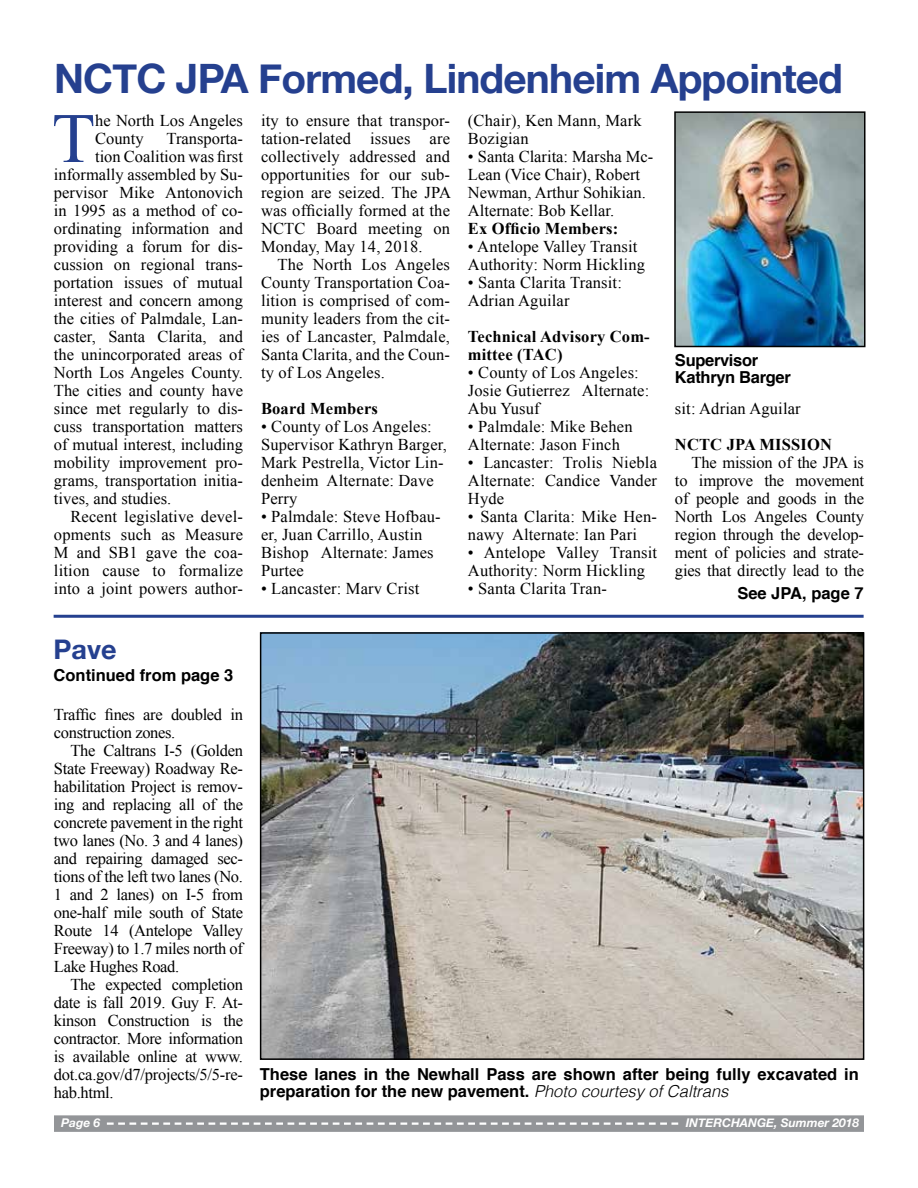
<style>
.page{position:relative;width:918px;height:1188px;background:#fff}
.page>*{position:absolute;margin:0;border:0;box-sizing:border-box;transform-origin:0 0}
.t1{font:70.8px "Times New Roman";color:#25408f}
.t2{font:700 40.5px "Helvetica Neue";letter-spacing:-.02em;color:#25408f}
.t3{font:700 27px "Helvetica Neue";color:#25408f}
.t4{font:16.5px/18px "Times New Roman";color:#000}
.t5{font:700 16.5px/17.2px "Helvetica";color:#000}
.t6{font:700 16.5px/18px "Times New Roman";letter-spacing:.01em;color:#000}
.t7{font:16.5px/18px "Times New Roman";letter-spacing:-.02em;color:#000}
.t8{font:700 16.5px/17.2px "Helvetica";letter-spacing:-.02em;color:#000}
.t9{font:italic 700 12px "Helvetica Neue";color:#fff}
.s1{font-weight:300;font-style:italic}
</style>
<div class="page">
<div style="left:54px;top:1115px;width:810px;height:17px;background:#939598"></div>
<svg style="left:107px;top:1123px;width:571px;height:2px"></svg>
<hr style="left:54px;top:615px;width:810px;height:3px;background:#25408f">
<img style="left:263px;top:635px;width:598px;height:422px">
<div style="left:260px;top:632px;width:604px;height:428px;border:2px solid #000"></div>
<img style="left:677px;top:114px;width:186px;height:230px">
<div style="left:674px;top:111px;width:192px;height:236px;border:2px solid #000"></div>
<h2 class="t2" style="left:54px;top:47px;width:790px">NCTC JPA Formed, Lindenheim Appointed</h2>
<h1 class="t1" style="left:52px;top:91px;width:45px">T</h1>
<p class="t4" style="left:95px;top:111px;width:149px">he North Los Angeles<br>County</p>
<p class="t4" style="left:261px;top:111px;width:191px;text-align:justify">ity to ensure that transpor&shy;tation-related issues are collectively addressed and opportunities for our sub&shy;region are seized. The JPA was officially formed at the NCTC Board meeting on Monday, May 14, 2018.</p>
<p class="t4" style="left:261px;top:255px;width:191px;text-align:justify;text-indent:16px">The North Los Angeles County Transportation Coa&shy;lition is comprised of com&shy;munity leaders from the cit&shy;ies of Lancaster, Palmdale, Santa Clarita, and the Coun&shy;ty of Los Angeles.</p>
<p class="t6" style="left:261px;top:399px;width:119px">Board Members</p>
<p class="t4" style="left:261px;top:417px;width:188px">• County of Los Angeles:<br>Supervisor Kathryn Barger,<br>Mark Pestrella, Victor Lin&shy;denheim Alternate: Dave<br>Perry</p>
<p class="t4" style="left:261px;top:507px;width:181px">• Palmdale: Steve Hofbau&shy;er, Juan Carrillo, Austin<br>Bishop Alternate: James<br>Purtee</p>
<p class="t4" style="left:261px;top:579px;width:160px">• Lancaster: Marv Crist</p>
<p class="t4" style="left:468px;top:111px;width:175px">(Chair), Ken Mann, Mark<br>Bozigian</p>
<p class="t4" style="left:468px;top:147px;width:187px">• Santa Clarita: Marsha Mc-<br>Lean (Vice Chair), Robert<br>Newman, Arthur Sohikian.<br>Alternate: Bob Kellar.</p>
<p class="t6" style="left:468px;top:219px;width:152px">Ex Officio Members:</p>
<p class="t4" style="left:468px;top:237px;width:179px">• Antelope Valley Transit<br>Authority: Norm Hickling</p>
<p class="t4" style="left:468px;top:273px;width:155px">• Santa Clarita Transit:<br>Adrian Aguilar</p>
<p class="t6" style="left:468px;top:327px;width:183px">Technical Advisory Com&shy;mittee (TAC)</p>
<p class="t4" style="left:468px;top:363px;width:183px">• County of Los Angeles:<br>Josie Gutierrez Alternate:<br>Abu Yusuf</p>
<p class="t4" style="left:468px;top:417px;width:166px">• Palmdale: Mike Behen<br>Alternate: Jason Finch</p>
<p class="t4" style="left:468px;top:453px;width:191px;text-align:justify">• Lancaster: Trolis Niebla Alternate: Candice Vander Hyde</p>
<p class="t4" style="left:468px;top:507px;width:191px">• Santa Clarita: Mike Hen&shy;nawy Alternate: Ian Pari</p>
<p class="t4" style="left:468px;top:543px;width:191px">• Antelope Valley Transit<br>Authority: Norm Hickling</p>
<p class="t4" style="left:468px;top:579px;width:140px">• Santa Clarita Tran-</p>
<p class="t4" style="left:167px;top:129px;width:78px">Transporta-</p>
<p class="t4" style="left:95px;top:147px;width:149px">tion Coalition was first</p>
<p class="t4" style="left:54px;top:165px;width:190px">informally assembled by Su-</p>
<p class="t4" style="left:54px;top:183px;width:191px">pervisor Mike Antonovich</p>
<p class="t4" style="left:54px;top:201px;width:191px">in 1995 as a method of co-</p>
<p class="t4" style="left:54px;top:219px;width:191px">ordinating information and</p>
<p class="t4" style="left:54px;top:237px;width:191px">providing a forum for dis-</p>
<p class="t4" style="left:54px;top:255px;width:191px">cussion on regional trans-</p>
<p class="t4" style="left:54px;top:273px;width:191px">portation issues of mutual</p>
<p class="t4" style="left:54px;top:291px;width:191px">interest and concern among</p>
<p class="t4" style="left:54px;top:309px;width:191px">the cities of Palmdale, Lan-</p>
<p class="t4" style="left:54px;top:327px;width:191px">caster, Santa Clarita, and</p>
<p class="t4" style="left:54px;top:345px;width:191px">the unincorporated areas of</p>
<p class="t4" style="left:54px;top:363px;width:190px">North Los Angeles County.</p>
<p class="t4" style="left:54px;top:381px;width:191px">The cities and county have</p>
<p class="t4" style="left:54px;top:399px;width:191px">since met regularly to dis-</p>
<p class="t4" style="left:54px;top:417px;width:191px">cuss transportation matters</p>
<p class="t4" style="left:54px;top:435px;width:191px">of mutual interest, including</p>
<p class="t4" style="left:54px;top:453px;width:190px">mobility improvement pro-</p>
<p class="t4" style="left:54px;top:471px;width:191px">grams, transportation initia-</p>
<p class="t4" style="left:54px;top:489px;width:119px">tives, and studies.</p>
<p class="t4" style="left:70px;top:507px;width:174px">Recent legislative devel-</p>
<p class="t4" style="left:54px;top:525px;width:191px">opments such as Measure</p>
<p class="t4" style="left:54px;top:543px;width:191px">M and SB1 gave the coa-</p>
<p class="t4" style="left:54px;top:561px;width:191px">lition cause to formalize</p>
<p class="t4" style="left:54px;top:579px;width:191px">into a joint powers author-</p>
<p class="t8" style="left:675px;top:351px;width:117px">Supervisor<br>Kathryn Barger</p>
<p class="t4" style="left:675px;top:399px;width:127px">sit: Adrian Aguilar</p>
<p class="t6" style="left:675px;top:435px;width:159px">NCTC JPA MISSION</p>
<p class="t4" style="left:675px;top:453px;width:191px;text-align:justify;text-indent:16px">The mission of the JPA is to improve the movement of people and goods in the North Los Angeles County region through the develop&shy;ment of policies and strate&shy;gies that directly lead to the</p>
<p class="t5" style="left:737px;top:585px;width:128px">See JPA, page 7</p>
<h3 class="t3" style="left:54px;top:628px;width:65px">Pave</h3>
<p class="t5" style="left:54px;top:667px;width:181px">Continued from page 3</p>
<p class="t7" style="left:54px;top:705px;width:191px">Traffic fines are doubled in construction zones.</p>
<p class="t4" style="left:54px;top:741px;width:191px;text-align:justify;text-indent:16px">The Caltrans I-5 (Golden State Freeway) Roadway Re&shy;habilitation Project is remov&shy;ing and replacing all of the concrete pavement in the right two lanes (No. 3 and 4 lanes) and repairing damaged sec&shy;tions of the left two lanes (No.<br>1 and 2 lanes) on I-5 from one-half mile south of State Route 14 (Antelope Valley Freeway) to 1.7 miles north of Lake Hughes Road.</p>
<p class="t4" style="left:54px;top:975px;width:191px;text-align:justify;text-indent:16px">The expected completion date is fall 2019. Guy F. At&shy;kinson Construction is the contractor. More information is available online at www. dot.ca.gov/d7/projects/5/5-re&shy;hab.html.</p>
<p class="t5" style="left:260px;top:1065px;width:601px">These lanes in the Newhall Pass are shown after being fully excavated in preparation for the new pavement. <span class="s1">Photo courtesy of Caltrans</span></p>
<p class="t9" style="left:61px;top:1113px;width:41px">Page 6</p>
<p class="t9" style="left:686px;top:1113px;width:175px">INTERCHANGE, Summer 2018</p>
</div>
